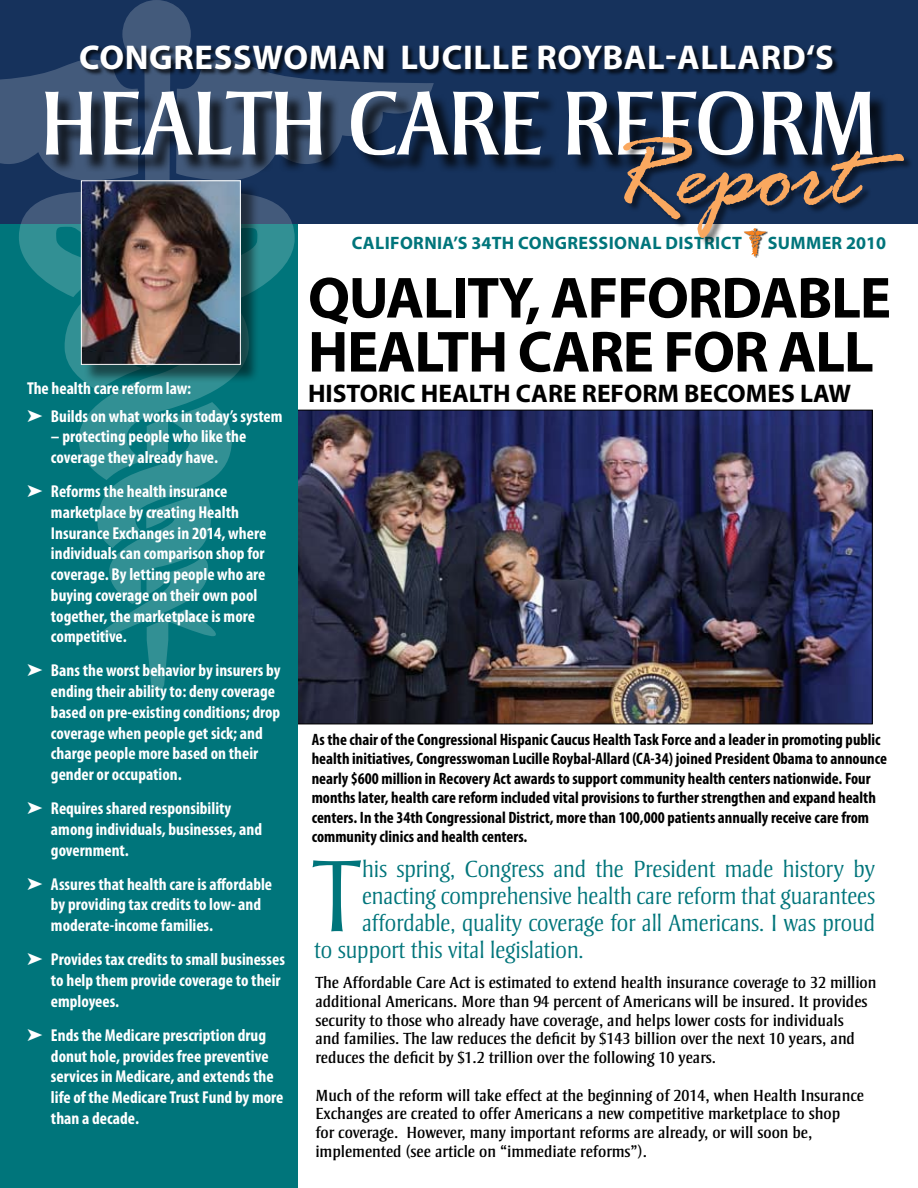
<style>
.page{position:relative;width:918px;height:1188px;background:#fff}
.page>*{position:absolute;margin:0;border:0;box-sizing:border-box;transform-origin:0 0}
.t1{font:109.5px "Rage Italic Plain";color:#faa85f}
.t2{font:300 103.95px "Strayhorn";color:#00757b}
.t3{font:93px "Strayhorn";letter-spacing:-.03em;color:#fff}
.t4{font:700 58.5px "Myriad Pro";letter-spacing:-.02em;color:#000}
.t5{font:700 34.5px "Myriad Pro";letter-spacing:.02em;color:#fff}
.t6{font:700 25.5px "Myriad Pro";color:#000}
.t7{font:300 24px "Strayhorn";color:#00757b}
.t8{font:700 18px "Myriad Pro";letter-spacing:.02em;color:#00757b}
.t9{font:700 condensed 17.25px/20.7px "Myriad Pro";color:#fff}
.t10{font:16.5px/18.8px "Strayhorn";color:#000}
.t11{font:700 condensed 16.5px/19.5px "Myriad Pro";color:#000}
</style>
<div class="page">
<img style="left:297px;top:412px;width:574px;height:310px">
<div style="left:0;top:214px;width:297px;height:974px;background:#00757b"></div>
<div style="left:0;top:0;width:918px;height:223px;background:#16325c"></div>
<svg style="left:64px;top:297px;width:17px;height:80px"></svg>
<svg style="left:0;top:0;width:434px;height:297px"></svg>
<svg style="left:79px;top:309px;width:153px;height:381px"></svg>
<div style="left:47px;top:93px;width:842px;height:80px;background:#000;opacity:.75"></div>
<div style="left:624px;top:138px;width:289px;height:110px;background:#000;opacity:.5"></div>
<div style="left:744px;top:229px;width:24px;height:29px;background:#000;opacity:.75"></div>
<svg style="left:744px;top:228px;width:22px;height:28px"></svg>
<div style="left:80px;top:45px;width:759px;height:31px;background:#000;opacity:.75"></div>
<div style="left:83px;top:183px;width:176px;height:201px;background:#000;opacity:.5"></div>
<img style="left:83px;top:182px;width:156px;height:181px">
<div style="left:81px;top:180px;width:160px;height:185px;border:1px solid #fff"></div>
<h3 class="t5" style="left:79px;top:35px;width:756px">CONGRESSWOMAN LUCILLE ROYBAL-ALLARD‘S</h3>
<h3 class="t3" style="left:38px;top:71px;width:842px">Health Care Reform</h3>
<h1 class="t1" style="left:613px;top:107px;width:248px">Report</h1>
<p class="t8" style="left:352px;top:231px;width:392px">CALIFORNIA’S 34TH CONGRESSIONAL DISTRICT</p>
<p class="t8" style="left:768px;top:231px;width:120px">SUMMER 2010</p>
<p class="t9" style="left:27px;top:374px;width:257px;line-height:27.5px">The health care reform law:<br>➤ Builds on what works in today’s system</p>
<p class="t9" style="left:51px;top:426px;width:197px">– protecting people who like the coverage they already have.</p>
<p class="t9" style="left:51px;top:481px;width:217px;text-indent:-24px">➤ Reforms the health insurance marketplace by creating Health<br>Insurance Exchanges in 2014, where individuals can comparison shop for coverage. By letting people who are buying coverage on their own pool together, the marketplace is more competitive.</p>
<p class="t9" style="left:51px;top:660px;width:231px;text-indent:-24px">➤ Bans the worst behavior by insurers by ending their ability to: deny coverage based on pre-existing conditions; drop coverage when people get sick; and charge people more based on their gender or occupation.</p>
<p class="t9" style="left:51px;top:798px;width:213px;text-indent:-24px">➤ Requires shared responsibility among individuals, businesses, and government.</p>
<p class="t9" style="left:51px;top:873px;width:223px;text-indent:-24px">➤ Assures that health care is affordable by providing tax credits to low- and moderate-income families.</p>
<p class="t9" style="left:51px;top:949px;width:235px;text-indent:-24px">➤ Provides tax credits to small businesses to help them provide coverage to their employees.</p>
<p class="t9" style="left:51px;top:1024px;width:234px;text-indent:-24px">➤ Ends the Medicare prescription drug donut hole, provides free preventive services in Medicare, and extends the life of the Medicare Trust Fund by more than a decade.</p>
<h3 class="t4" style="left:308px;top:260px;width:71px">QUALIT</h3>
<h3 class="t4" style="left:499px;top:260px;width:87px">Y, AFFOR</h3>
<h3 class="t4" style="left:721px;top:260px;width:138px">DABLE</h3>
<h3 class="t4" style="left:308px;top:314px;width:34px">HEALTH</h3>
<h3 class="t4" style="left:518px;top:314px;width:69px">CARE</h3>
<h3 class="t4" style="left:663px;top:314px;width:35px">FOR</h3>
<h3 class="t4" style="left:778px;top:314px;width:33px">ALL</h3>
<h3 class="t6" style="left:308px;top:377px;width:14px">HISTORI</h3>
<h3 class="t6" style="left:401px;top:377px;width:36px">C HEALTH</h3>
<h3 class="t6" style="left:516px;top:377px;width:32px">CARE</h3>
<h3 class="t6" style="left:582px;top:377px;width:17px">REFORM</h3>
<h3 class="t6" style="left:684px;top:377px;width:61px">BECOMES</h3>
<h3 class="t6" style="left:800px;top:377px;width:53px">LAW</h3>
<p class="t11" style="left:312px;top:729px;width:577px">As the chair of the Congressional Hispanic Caucus Health Task Force and a leader in promoting public health initiatives, Congresswoman Lucille Roybal-Allard (CA-34) joined President Obama to announce nearly $600 million in Recovery Act awards to support community health centers nationwide. Four months later, health care reform included vital provisions to further strengthen and expand health centers. In the 34th Congressional District, more than 100,000 patients annually receive care from community clinics and health centers.</p>
<h2 class="t2" style="left:314px;top:839px;width:46px">T</h2>
<h3 class="t7" style="left:362px;top:856px;width:514px">his spring, Congress and the President made history by</h3>
<h3 class="t7" style="left:362px;top:883px;width:515px">enacting comprehensive health care reform that guarantees</h3>
<h3 class="t7" style="left:362px;top:910px;width:515px">affordable, quality coverage for all Americans. I was proud</h3>
<h3 class="t7" style="left:314px;top:937px;width:271px">to support this vital legislation.</h3>
<p class="t10" style="left:315px;top:973px;width:563px">The Affordable Care Act is estimated to extend health insurance coverage to 32 million additional Americans. More than 94 percent of Americans will be insured. It provides security to those who already have coverage, and helps lower costs for individuals<br>and families. The law reduces the deficit by $143 billion over the next 10 years, and reduces the deficit by $1.2 trillion over the following 10 years.</p>
<p class="t10" style="left:315px;top:1086px;width:550px">Much of the reform will take effect at the beginning of 2014, when Health Insurance Exchanges are created to offer Americans a new competitive marketplace to shop<br>for coverage. However, many important reforms are already, or will soon be, implemented (see article on “immediate reforms”).</p>
</div>
